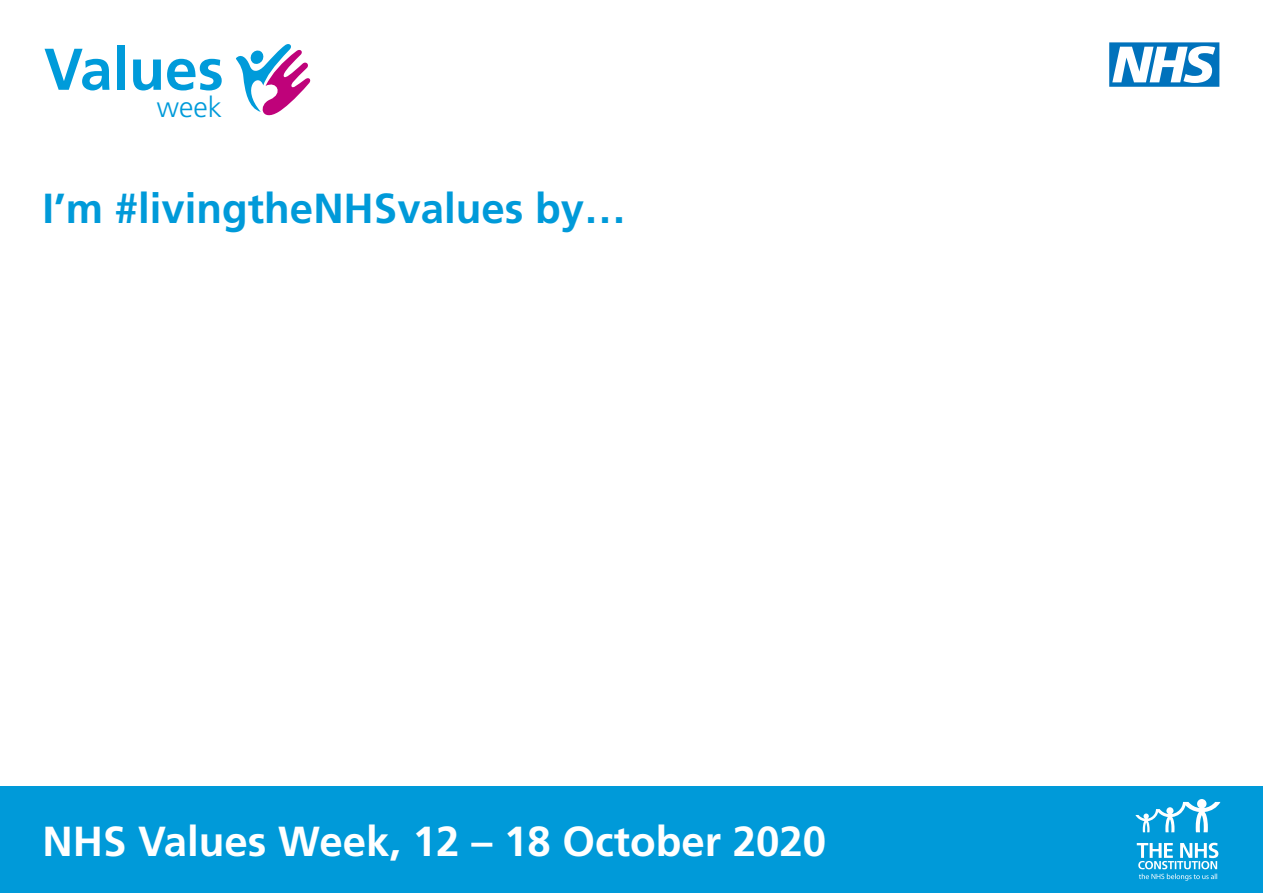
<style>
.page{position:relative;width:1263px;height:893px;background:#fff}
.page>*{position:absolute;margin:0;border:0;box-sizing:border-box;transform-origin:0 0}
.t1{font:700 58.8px "Frutiger LT Pro";color:#009bda}
.t2{font:700 42px "Frutiger LT Pro";color:#fff}
.t3{font:700 42px "Frutiger LT Pro";color:#009ad9}
.t4{font:300 28.65px "Frutiger LT Pro";color:#009bda}
</style>
<div class="page">
<svg style="left:1109px;top:42px;width:110px;height:45px"></svg>
<svg style="left:236px;top:44px;width:75px;height:72px"></svg>
<div style="left:0;top:787px;width:1263px;height:106px;background:#009ad9"></div>
<svg style="left:1135px;top:799px;width:85px;height:82px"></svg>
<h1 class="t1" style="left:44px;top:35px;width:181px">Values</h1>
<p class="t4" style="left:157px;top:90px;width:67px">week</p>
<p class="t3" style="left:43px;top:184px;width:585px">I’m #livingtheNHSvalues by…</p>
<p class="t2" style="left:43px;top:816px;width:785px">NHS Values Week, 12 – 18 October 2020</p>
</div>
